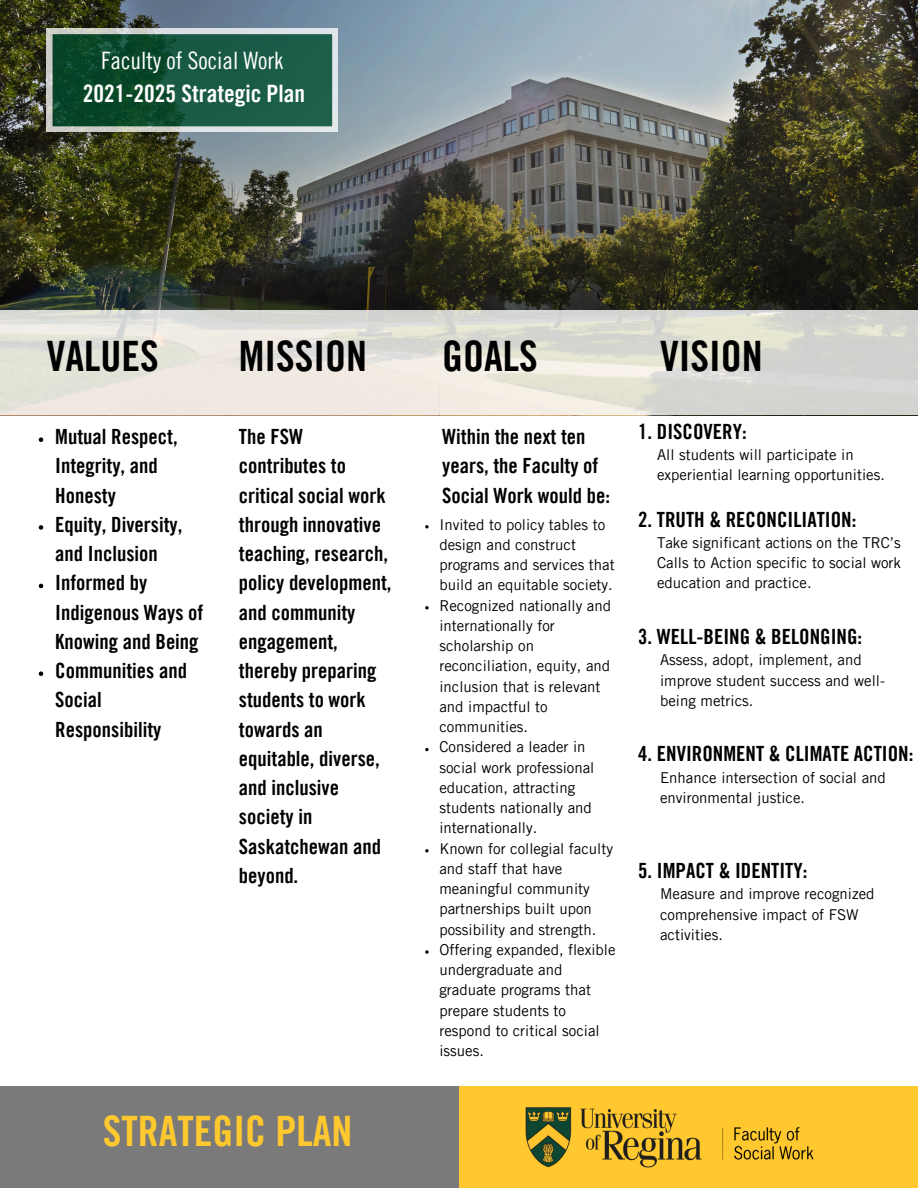
<style>
.page{position:relative;width:918px;height:1188px;background:#fff}
.page>*{position:absolute;margin:0;border:0;box-sizing:border-box;transform-origin:0 0}
.t1{font:42px "Trade Gothic LT Pro Bd Cn 20";color:#000}
.t2{font:42px "Trade Gothic LT Pro Bd Cn 20";color:#ffc82e}
.t3{font:24px/32.7px "Trade Gothic LT Pro Bd Cn 20";color:#fff;text-align:center}
.t4{font:21px/29.2px "Trade Gothic LT Pro Bd Cn 20";color:#000}
.t5{font:15px/20.2px "Trade Gothic LT Pro";color:#000}
.s1{font-family:"Trade Gothic LT Pro Cn 18"}
</style>
<div class="page">
<img style="left:0;top:0;width:918px;height:310px">
<svg style="left:47px;top:29px;width:291px;height:103px;background:#2e6650"></svg>
<svg style="left:0;top:310px;width:918px;height:105px;background:#e2e0d8"></svg>
<div style="left:0;top:1086px;width:918px;height:102px;background:#ffc82e"></div>
<div style="left:0;top:1086px;width:459px;height:102px;background:#7b7a7b"></div>
<svg style="left:39px;top:437px;width:4px;height:5px"></svg>
<svg style="left:39px;top:525px;width:4px;height:5px"></svg>
<svg style="left:39px;top:584px;width:4px;height:4px"></svg>
<svg style="left:39px;top:671px;width:4px;height:5px"></svg>
<svg style="left:425px;top:525px;width:4px;height:3px"></svg>
<svg style="left:425px;top:606px;width:4px;height:3px"></svg>
<svg style="left:425px;top:748px;width:4px;height:3px"></svg>
<svg style="left:425px;top:849px;width:4px;height:3px"></svg>
<svg style="left:425px;top:950px;width:4px;height:4px"></svg>
<img style="left:525px;top:1107px;width:289px;height:61px">
<p class="t3" style="left:83px;top:47px;width:224px"><span class="s1">Faculty of Social Work<br></span>2021-2025 Strategic Plan</p>
<p class="t1" style="left:47px;top:340px;width:113px">VALUES</p>
<p class="t1" style="left:239px;top:340px;width:130px">MISSION</p>
<p class="t1" style="left:442px;top:340px;width:97px">GOALS</p>
<p class="t1" style="left:660px;top:340px;width:104px">VISION</p>
<h2 class="t4" style="left:55px;top:425px;width:124px">Mutual Respect,<br>Integrity, and<br>Honesty</h2>
<p class="t4" style="left:55px;top:513px;width:129px">Equity, Diversity, and Inclusion</p>
<p class="t4" style="left:55px;top:571px;width:150px">Informed by<br>Indigenous Ways of<br>Knowing and Being</p>
<p class="t4" style="left:55px;top:659px;width:133px">Communities and<br>Social<br>Responsibility</p>
<h4 class="t4" style="left:239px;top:425px;width:154px">The FSW contributes to critical social work through innovative teaching, research, policy development, and community engagement, thereby preparing students to work towards an equitable, diverse, and inclusive society in<br>Saskatchewan and beyond.</h4>
<h1 class="t2" style="left:103px;top:1116px;width:251px">STRATEGIC PLAN</h1>
<h4 class="t4" style="left:442px;top:425px;width:169px">Within the next ten years, the Faculty of<br>Social Work would be:</h4>
<p class="t5" style="left:439px;top:516px;width:177px">Invited to policy tables to design and construct programs and services that build an equitable society.</p>
<p class="t5" style="left:439px;top:597px;width:173px">Recognized nationally and internationally for scholarship on reconciliation, equity, and inclusion that is relevant and impactful to communities.</p>
<p class="t5" style="left:439px;top:739px;width:156px">Considered a leader in social work professional education, attracting students nationally and internationally.</p>
<p class="t5" style="left:439px;top:840px;width:175px">Known for collegial faculty and staff that have meaningful community partnerships built upon possibility and strength.</p>
<p class="t5" style="left:439px;top:941px;width:178px">Offering expanded, flexible undergraduate and graduate programs that prepare students to respond to critical social issues.</p>
<p class="t4" style="left:638px;top:420px;width:110px">1. DISCOVERY:</p>
<h3 class="t5" style="left:657px;top:446px;width:229px">All students will participate in experiential learning opportunities.</h3>
<h3 class="t4" style="left:638px;top:507px;width:220px">2. TRUTH &amp; RECONCILIATION:</h3>
<p class="t5" style="left:657px;top:535px;width:246px;text-align:justify">Take significant actions on the TRC’s Calls to Action specific to social work education and practice.</p>
<h3 class="t4" style="left:638px;top:624px;width:225px">3. WELL-BEING &amp; BELONGING:</h3>
<p class="t5" style="left:660px;top:652px;width:226px">Assess, adopt, implement, and improve student success and well&shy;being metrics.</p>
<h3 class="t4" style="left:638px;top:741px;width:277px">4. ENVIRONMENT &amp; CLIMATE ACTION:</h3>
<p class="t5" style="left:660px;top:769px;width:227px">Enhance intersection of social and environmental justice.</p>
<h3 class="t4" style="left:638px;top:858px;width:171px">5. IMPACT &amp; IDENTITY:</h3>
<p class="t5" style="left:660px;top:886px;width:216px">Measure and improve recognized comprehensive impact of FSW activities.</p>
</div>
